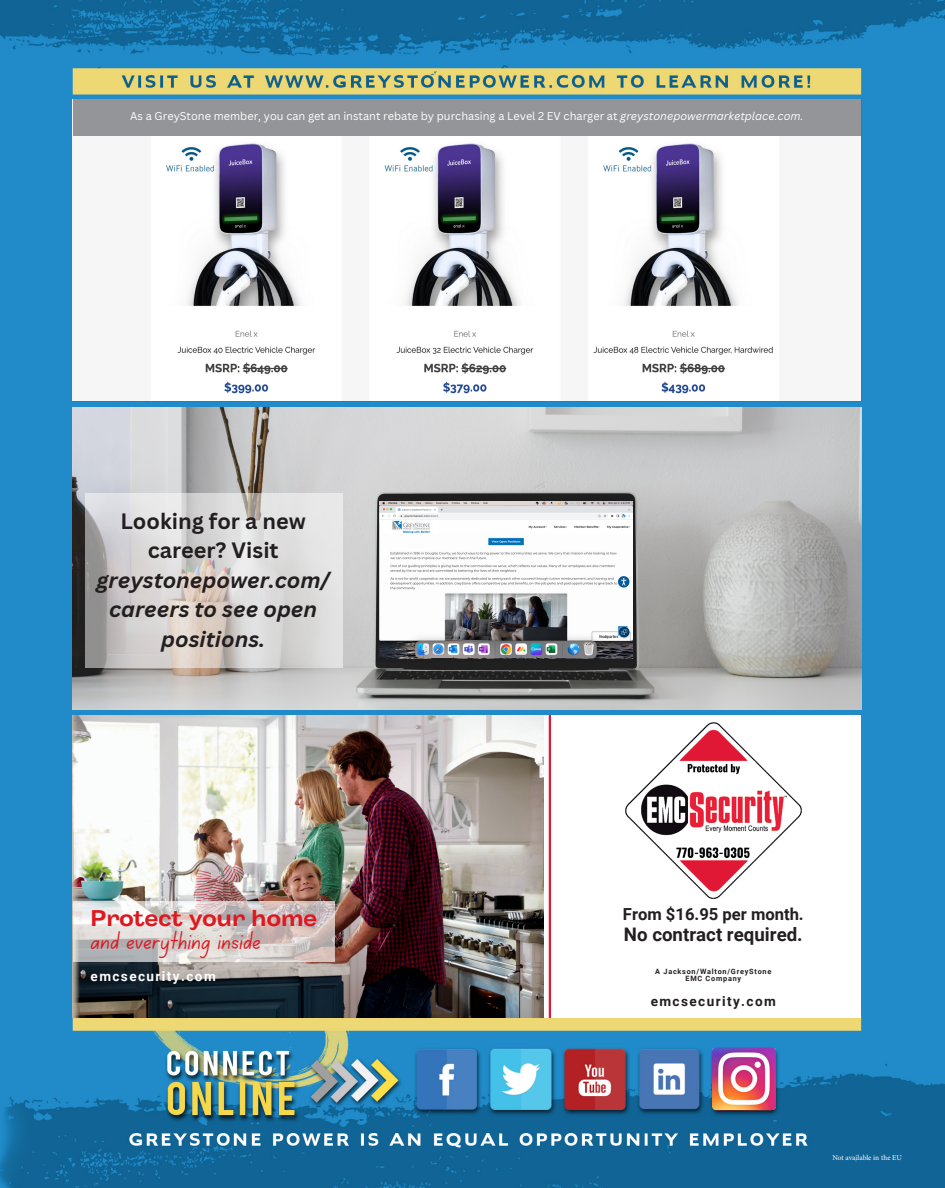
<style>
.page{position:relative;width:945px;height:1188px;background:#fff}
.page>*{position:absolute;margin:0;border:0;box-sizing:border-box;transform-origin:0 0}
.t1{font:26.1px "Canva School Font";color:#dd1920}
.t2{font:700 22.8px "Body Grotesque Fit";color:#dd1920}
.t3{font:italic 700 21.6px/29.5px "Canva Sans";color:#231f20;text-align:center}
.t4{font:700 18.75px "Roboto";color:#231f20}
.t5{font:700 16.65px "Roboto";color:#231f20}
.t6{font:700 13.65px "Roboto";letter-spacing:.105em;color:#fdfdfd}
.t7{font:700 13.65px "Roboto";letter-spacing:.105em;color:#231f20}
.t8{font:10.95px "Canva Sans";color:#fff}
.t9{font:7.5px "Minion Pro";color:#fff}
.t10{font:700 7.35px/7.4px "Roboto";letter-spacing:.105em;color:#231f20;text-align:center}
.s1{font-style:italic}
.s2{font-style:normal}
</style>
<div class="page">
<img style="left:0;top:0;width:945px;height:1188px">
<img style="left:73px;top:136px;width:787px;height:265px">
<div style="left:73px;top:99px;width:787px;height:37px;background:#939598"></div>
<div style="left:73px;top:716px;width:788px;height:302px;background:#fff"></div>
<img style="left:73px;top:716px;width:470px;height:302px">
<img style="left:625px;top:722px;width:177px;height:177px">
<svg style="left:73px;top:901px;width:262px;height:61px;background:#d3cdcc"></svg>
<hr style="left:549px;top:716px;width:2px;height:302px;background:#e01735">
<img style="left:712px;top:1048px;width:63px;height:62px">
<img style="left:73px;top:407px;width:788px;height:302px">
<img style="left:380px;top:502px;width:252px;height:156px">
<svg style="left:85px;top:493px;width:258px;height:174px;background:#d4d2d1"></svg>
<p class="t8" style="left:130px;top:110px;width:675px">As a GreyStone member, you can get an instant rebate by purchasing a Level 2 EV charger at <span class="s1">greystonepowermarketplace.com.</span></p>
<p class="t3" style="left:97px;top:506px;width:235px"><span class="s2">Looking for a new career? Visit </span>greystonepower.com/ careers to see open positions.</p>
<h2 class="t2" style="left:91px;top:903px;width:228px">Protect your home</h2>
<h1 class="t1" style="left:91px;top:930px;width:172px">and everything inside</h1>
<p class="t6" style="left:91px;top:967px;width:127px">emcsecurity.com</p>
<h3 class="t5" style="left:623px;top:903px;width:182px">From $16.95 per month.</h3>
<h3 class="t4" style="left:624px;top:922px;width:180px">No contract required.</h3>
<p class="t10" style="left:655px;top:967px;width:118px">A Jackson/Walton/GreyStone<br>EMC Company</p>
<p class="t7" style="left:651px;top:992px;width:127px">emcsecurity.com</p>
<p class="t9" style="left:832px;top:1153px;width:71px">Not available in the EU</p>
</div>
